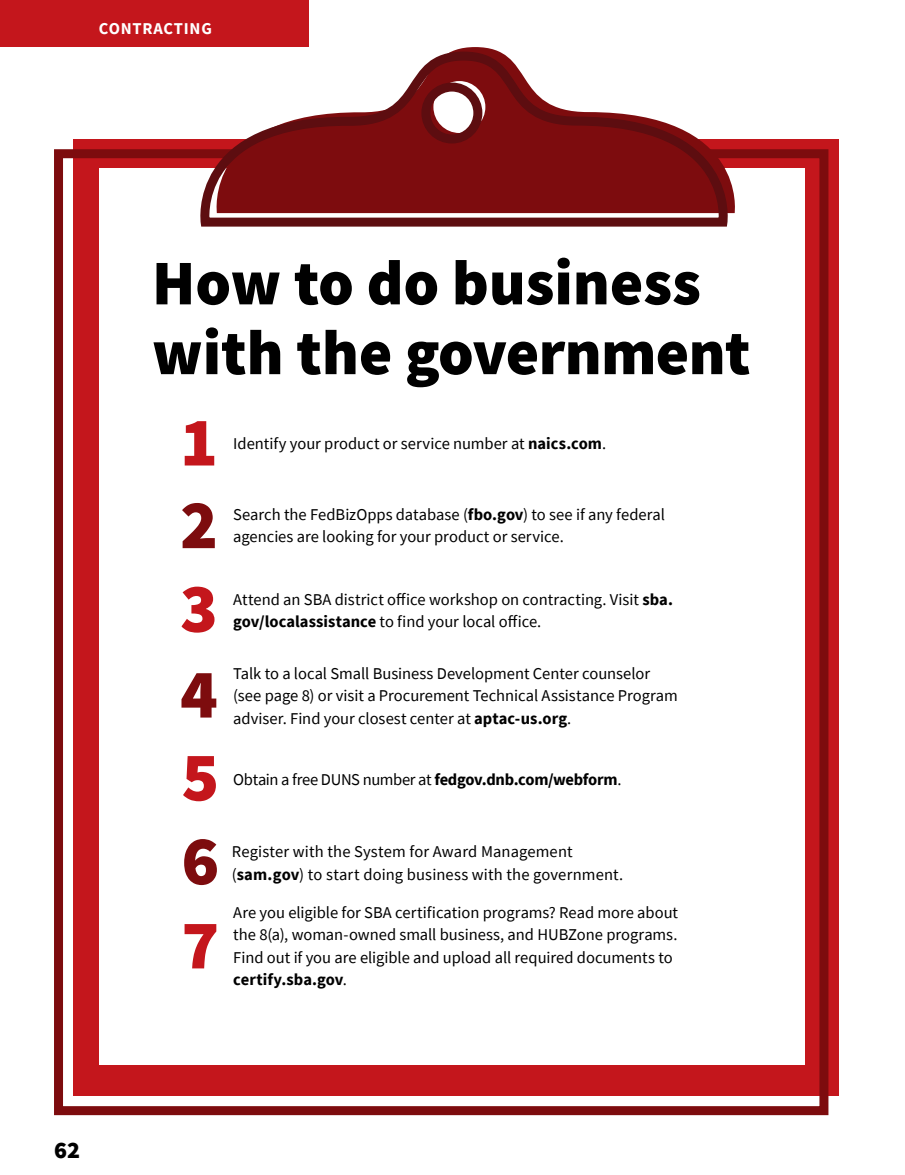
<style>
.page{position:relative;width:905px;height:1175px;background:#fff}
.page>*{position:absolute;margin:0;border:0;box-sizing:border-box;transform-origin:0 0}
.t1{font:900 69.9px "Source Sans Pro";color:#c4161c}
.t2{font:900 69.9px "Source Sans Pro";color:#7d0c0e}
.t3{font:900 63.6px/69.8px "Source Sans Pro";color:#000}
.t4{font:900 24px "Source Sans Pro";color:#000}
.t5{font:16.5px/22.5px "Source Sans Pro";color:#000}
.t6{font:16.5px "Source Sans Pro";letter-spacing:-.02em;color:#000}
.t7{font:700 16.5px "Source Sans Pro";letter-spacing:.05em;color:#fff}
.s1{font-weight:700}
</style>
<div class="page">
<div style="left:0;top:0;width:308px;height:46px;background:#c4161c"></div>
<div style="left:73px;top:139px;width:765px;height:957px;background:#c4161c"></div>
<div style="left:54px;top:149px;width:774px;height:966px;border:9px solid #7d0c0e"></div>
<div style="left:99px;top:168px;width:705px;height:896px;background:#fff"></div>
<svg style="left:182px;top:47px;width:554px;height:180px"></svg>
<p class="t7" style="left:99px;top:17px;width:114px">CONTRACTING</p>
<h3 class="t4" style="left:54px;top:1133px;width:28px">62</h3>
<h2 class="t3" style="left:152px;top:247px;width:600px">How to do business with the government</h2>
<h1 class="t1" style="left:180px;top:394px;width:39px">1</h1>
<h1 class="t2" style="left:180px;top:476px;width:39px">2</h1>
<h1 class="t1" style="left:180px;top:560px;width:39px">3</h1>
<p class="t5" style="left:233px;top:432px;width:374px">Identify your product or service number at <span class="s1">naics.com</span>.</p>
<p class="t5" style="left:233px;top:503px;width:433px">Search the FedBizOpps database (<span class="s1">fbo.gov</span>) to see if any federal agencies are looking for your product or service.</p>
<p class="t5" style="left:233px;top:588px;width:441px">Attend an SBA district office workshop on contracting. Visit <span class="s1">sba. gov/localassistance</span> to find your local office.</p>
<p class="t5" style="left:233px;top:662px;width:446px">Talk to a local Small Business Development Center counselor (see page 8) or visit a Procurement Technical Assistance Program adviser. Find your closest center at <span class="s1">aptac-us.org</span>.</p>
<h1 class="t2" style="left:180px;top:646px;width:39px">4</h1>
<h1 class="t1" style="left:181px;top:729px;width:39px">5</h1>
<h1 class="t2" style="left:181px;top:812px;width:39px">6</h1>
<h1 class="t1" style="left:181px;top:896px;width:39px">7</h1>
<p class="t6" style="left:233px;top:768px;width:390px">Obtain a free DUNS number at <span class="s1">fedgov.dnb.com/webform</span>.</p>
<p class="t5" style="left:232px;top:840px;width:393px">Register with the System for Award Management (<span class="s1">sam.gov</span>) to start doing business with the government.</p>
<p class="t5" style="left:233px;top:901px;width:446px">Are you eligible for SBA certification programs? Read more about the 8(a), woman-owned small business, and HUBZone programs.<br>Find out if you are eligible and upload all required documents to <span class="s1">certify.sba.gov</span>.</p>
</div>
